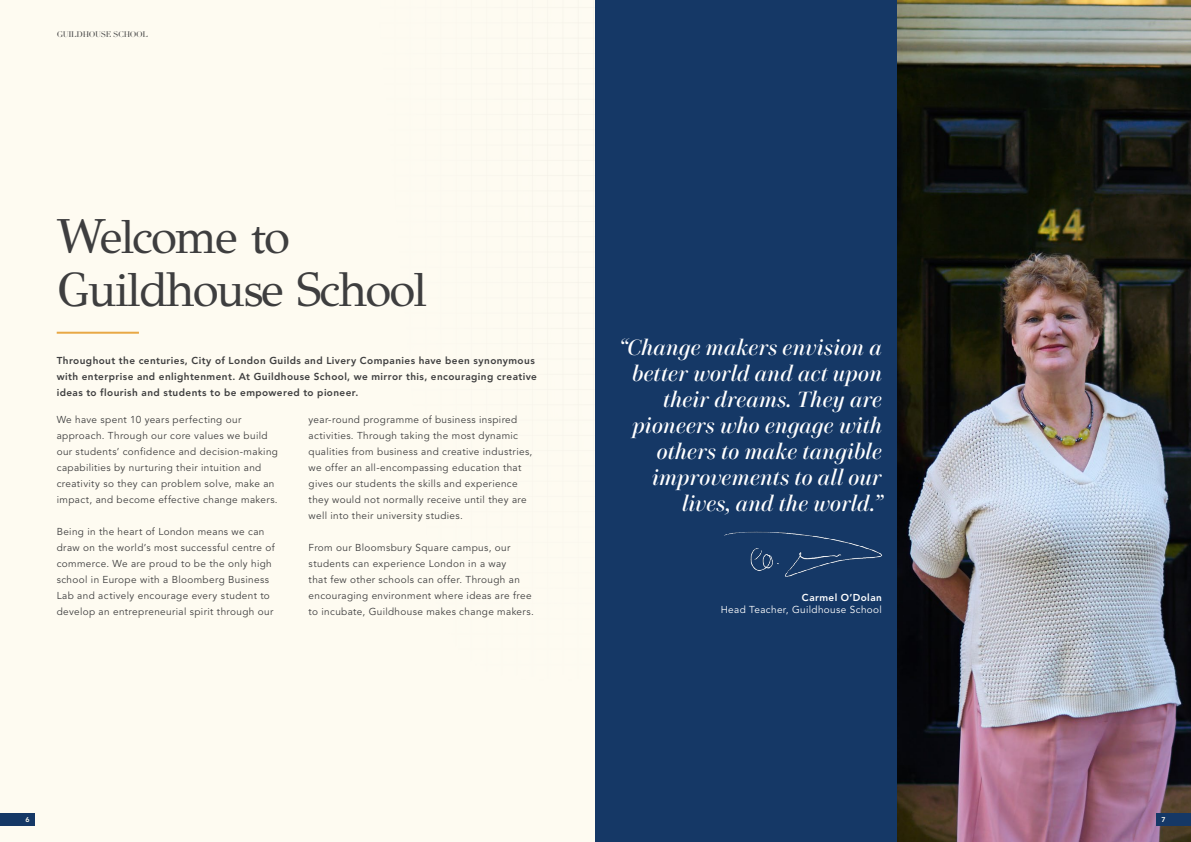
<style>
.page{position:relative;width:1191px;height:842px;background:#fff}
.page>*{position:absolute;margin:0;border:0;box-sizing:border-box;transform-origin:0 0}
.Heading{font:48px/53px "GFS Didot";letter-spacing:-.04em;color:#3e3e3f}
.t1{font:italic 500 22px/26px "Cardillac";color:#fff;text-align:right}
._04_Body_Copy{font:10px/16px "Avenir LT Std";letter-spacing:.035em;color:#3e3e3f}
._04_Body_Copy-2{font:800 10px/16px "Avenir LT Std";letter-spacing:.04em;color:#3e3e3f}
._04_Body_Copy-3{font:10px/12px "Avenir LT Std";letter-spacing:.035em;color:#fff;text-align:right}
.t2{font:8px "Didot LT Pro";letter-spacing:-.04em;color:#3e3e3f}
.t3{font:800 7px "Avenir LT Std";color:#fefcf2}
.s1{font-weight:800}
</style>
<div class="page">
<div style="left:0;top:0;width:595px;height:842px;background:#fefbf1"></div>
<div style="left:595px;top:0;width:302px;height:842px;background:#153866"></div>
<img style="left:897px;top:0;width:294px;height:842px">
<hr style="left:57px;top:332px;width:82px;height:2px;background:#e8a845">
<img style="left:724px;top:531px;width:159px;height:46px">
<div style="left:0;top:813px;width:35px;height:13px;background:#153866"></div>
<div style="left:1156px;top:813px;width:35px;height:13px;background:#153866"></div>
<p class="t2" style="left:57px;top:30px;width:93px">GUILDHOUSE SCHOOL</p>
<p class="Heading" style="left:57px;top:207px;width:371px">Welcome to<br>Guildhouse School</p>
<p class="_04_Body_Copy-2" style="left:57px;top:352px;width:482px">Throughout the centuries, City of London Guilds and Livery Companies have been synonymous with enterprise and enlightenment. At Guildhouse School, we mirror this, encouraging creative ideas to flourish and students to be empowered to pioneer.</p>
<p class="_04_Body_Copy" style="left:57px;top:412px;width:223px">We have spent 10 years perfecting our approach. Through our core values we build our students’ confidence and decision-making capabilities by nurturing their intuition and creativity so they can problem solve, make an impact, and become effective change makers.</p>
<p class="_04_Body_Copy" style="left:57px;top:524px;width:219px">Being in the heart of London means we can draw on the world’s most successful centre of commerce. We are proud to be the only high school in Europe with a Bloomberg Business Lab and actively encourage every student to develop an entrepreneurial spirit through our</p>
<p class="_04_Body_Copy" style="left:308px;top:412px;width:225px">year-round programme of business inspired activities. Through taking the most dynamic qualities from business and creative industries, we offer an all-encompassing education that gives our students the skills and experience they would not normally receive until they are well into their university studies.</p>
<p class="_04_Body_Copy" style="left:308px;top:540px;width:227px">From our Bloomsbury Square campus, our students can experience London in a way<br>that few other schools can offer. Through an encouraging environment where ideas are free to incubate, Guildhouse makes change makers.</p>
<p class="t1" style="left:619px;top:335px;width:264px">“Change makers envision a better world and act upon their dreams. They are pioneers who engage with others to make tangible improvements to all our lives, and the world.”</p>
<p class="_04_Body_Copy-3" style="left:720px;top:592px;width:163px"><span class="s1">Carmel O’Dolan<br></span>Head Teacher, Guildhouse School</p>
<p class="t3" style="left:26px;top:815px;width:6px">6</p>
<p class="t3" style="left:1161px;top:815px;width:6px">7</p>
</div>
